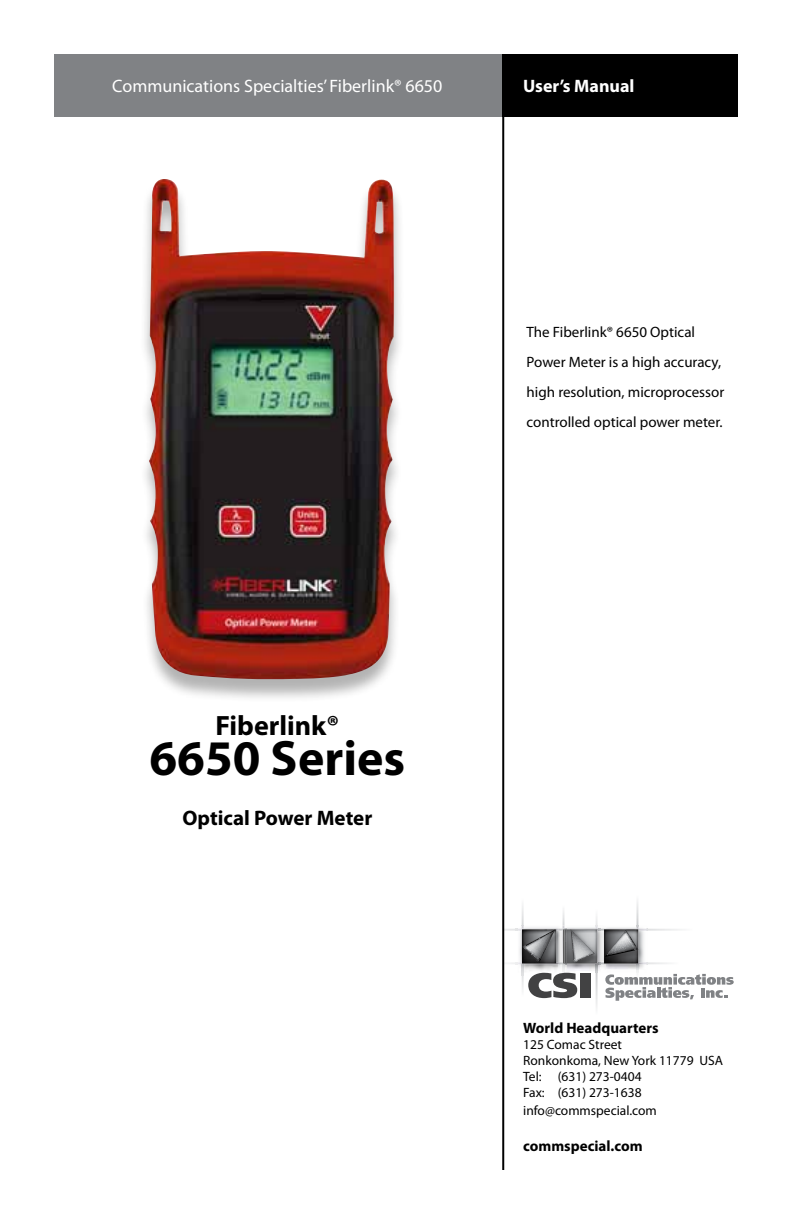
<style>
.page{position:relative;width:792px;height:1224px;background:#fff}
.page>*{position:absolute;margin:0;border:0;box-sizing:border-box;transform-origin:0 0}
.t1{font:700 50px "Myriad Pro";color:#000}
.t2{font:700 28px "Myriad Pro";color:#000}
.t3{font:700 21px "Myriad Pro";color:#000}
.t4{font:18px "Myriad Pro";color:#fff}
.t5{font:700 18px "Myriad Pro";color:#fff}
.t6{font:15px/30px "Myriad Pro";color:#000}
.t7{font:700 15px "Myriad Pro";color:#000}
.t8{font:13.6px/16.2px "Myriad Pro";color:#000}
</style>
<div class="page">
<div style="left:138px;top:181px;width:265px;height:521px;background:#000;opacity:.3"></div>
<img style="left:149px;top:179px;width:245px;height:500px">
<svg style="left:504px;top:895px;width:230px;height:120px"></svg>
<div style="left:580px;top:973px;width:10px;height:25px;background:#424243"></div>
<div style="left:54px;top:54px;width:464px;height:62px;background:#808285"></div>
<div style="left:503px;top:54px;width:235px;height:62px;background:#000"></div>
<hr style="left:502px;top:54px;width:2px;height:1116px;background:#000">
<p class="t4" style="left:112px;top:75px;width:332px">Communications Specialties’ Fiberlink® 6650</p>
<p class="t5" style="left:523px;top:74px;width:113px">User’s Manual</p>
<h2 class="t2" style="left:215px;top:707px;width:125px">Fiberlink®</h2>
<h1 class="t1" style="left:150px;top:725px;width:257px">6650 Series</h1>
<h3 class="t3" style="left:182px;top:804px;width:191px">Optical Power Meter</h3>
<p class="t6" style="left:527px;top:317px;width:199px">The Fiberlink® 6650 Optical<br>Power Meter is a high accuracy, high resolution, microprocessor controlled optical power meter.</p>
<p class="t7" style="left:523px;top:1018px;width:137px">World Headquarters</p>
<p class="t8" style="left:523px;top:1036px;width:201px">125 Comac Street<br>Ronkonkoma, New York 11779 USA<br>Tel: (631) 273-0404<br>Fax: (631) 273-1638</p>
<p class="t8" style="left:523px;top:1103px;width:135px">info@commspecial.com</p>
<p class="t7" style="left:523px;top:1137px;width:121px">commspecial.com</p>
</div>
